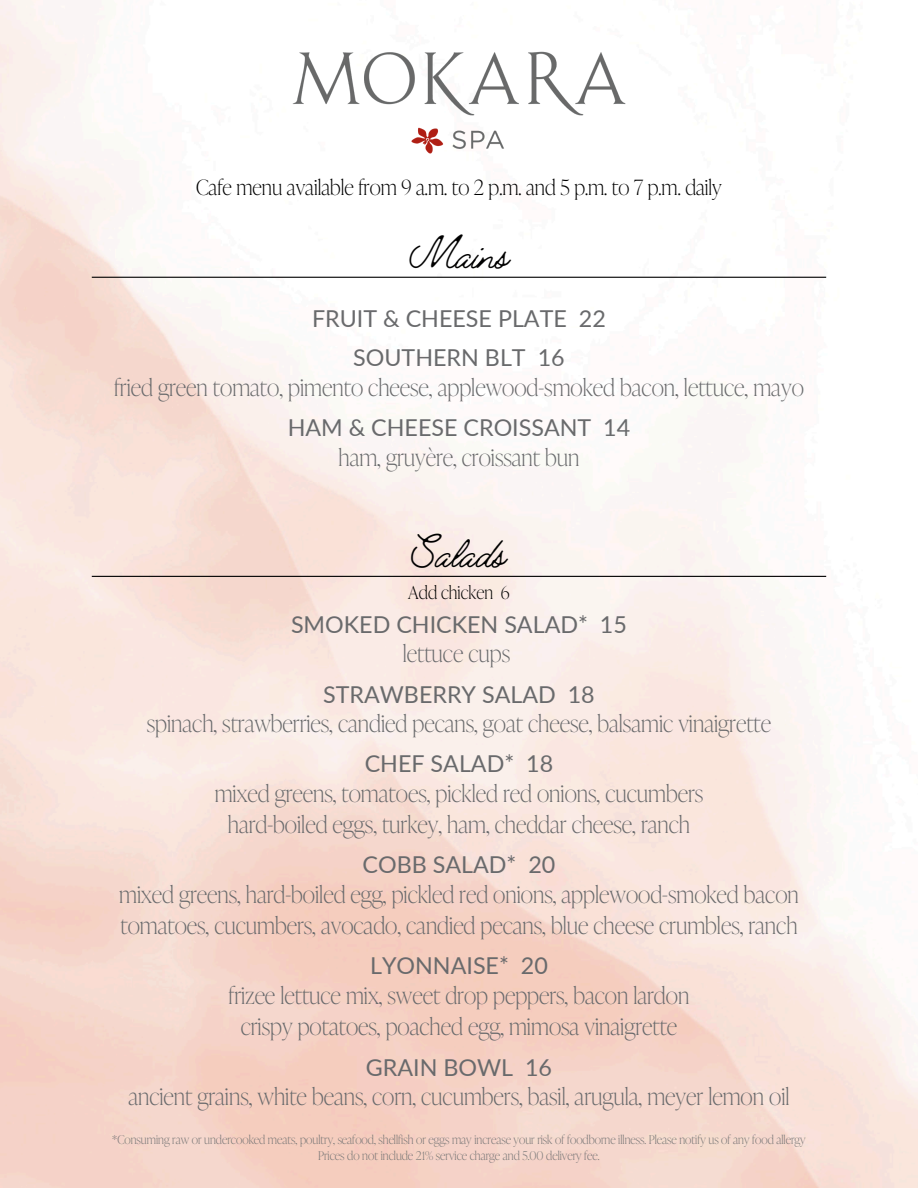
<style>
.page{position:relative;width:918px;height:1188px;background:#fff}
.page>*{position:absolute;margin:0;border:0;box-sizing:border-box;transform-origin:0 0}
.t1{font:300 48.45px "Jimmy Script";color:#000}
.t2{font:100 23.25px/29.2px "Ivy Presto Display";color:#696a6c;text-align:center}
.t3{font:23.25px/29.2px "Lato";color:#696a6c;text-align:center}
.t4{font:100 21px "Ivy Presto Display";color:#000}
.t5{font:100 18px "Ivy Presto Display";color:#000}
.t6{font:100 12px "Ivy Presto Display";color:#737373}
.s1{font-family:"Lato";font-weight:400}
.s2{font-family:"Ivy Presto Display";font-weight:100}
</style>
<div class="page">
<img style="left:267px;top:0;width:384px;height:223px">
<hr style="left:92px;top:277px;width:734px;height:1px;background:#000">
<hr style="left:92px;top:576px;width:734px;height:1px;background:#000">
<p class="t4" style="left:196px;top:179px;width:527px">Cafe menu available from 9 a.m. to 2 p.m. and 5 p.m. to 7 p.m. daily</p>
<p class="t1" style="left:408px;top:223px;width:103px">Mains</p>
<h3 class="t3" style="left:312px;top:303px;width:295px">FRUIT &amp; CHEESE PLATE 22</h3>
<h1 class="t2" style="left:114px;top:344px;width:691px;line-height:30.6px"><span class="s1">SOUTHERN BLT 16<br></span>fried green tomato, pimento cheese, applewood-smoked bacon, lettuce, mayo</h1>
<h2 class="t2" style="left:288px;top:416px;width:344px"><span class="s1">HAM &amp; CHEESE CROISSANT 14 </span>ham, gruyère, croissant bun</h2>
<h3 class="t1" style="left:411px;top:522px;width:97px">Salads</h3>
<p class="t5" style="left:408px;top:585px;width:103px">Add chicken 6</p>
<h3 class="t3" style="left:291px;top:609px;width:337px">SMOKED CHICKEN SALAD* 15 <span class="s2">lettuce cups</span></h3>
<h1 class="t2" style="left:147px;top:682px;width:626px"><span class="s1">STRAWBERRY SALAD 18<br></span>spinach, strawberries, candied pecans, goat cheese, balsamic vinaigrette</h1>
<h4 class="t2" style="left:215px;top:751px;width:490px"><span class="s1">CHEF SALAD* 18<br></span>mixed greens, tomatoes, pickled red onions, cucumbers</h4>
<h4 class="t2" style="left:228px;top:812px;width:464px">hard-boiled eggs, turkey, ham, cheddar cheese, ranch</h4>
<h3 class="t2" style="left:119px;top:852px;width:681px"><span class="s1">COBB SALAD* 20<br></span>mixed greens, hard-boiled egg, pickled red onions, applewood-smoked bacon</h3>
<h3 class="t2" style="left:120px;top:913px;width:679px">tomatoes, cucumbers, avocado, candied pecans, blue cheese crumbles, ranch</h3>
<h3 class="t2" style="left:229px;top:954px;width:462px"><span class="s1">LYONNAISE* 20<br></span>frizee lettuce mix, sweet drop peppers, bacon lardon</h3>
<h3 class="t2" style="left:241px;top:1014px;width:438px">crispy potatoes, poached egg, mimosa vinaigrette</h3>
<h3 class="t2" style="left:128px;top:1055px;width:663px"><span class="s1">GRAIN BOWL 16<br></span>ancient grains, white beans, corn, cucumbers, basil, arugula, meyer lemon oil</h3>
<h3 class="t6" style="left:112px;top:1135px;width:695px">*Consuming raw or undercooked meats, poultry, seafood, shellfish or eggs may increase your risk of foodborne illness. Please notify us of any food allergy</h3>
<h3 class="t6" style="left:318px;top:1151px;width:283px">Prices do not include 21% service charge and 5.00 delivery fee.</h3>
</div>
